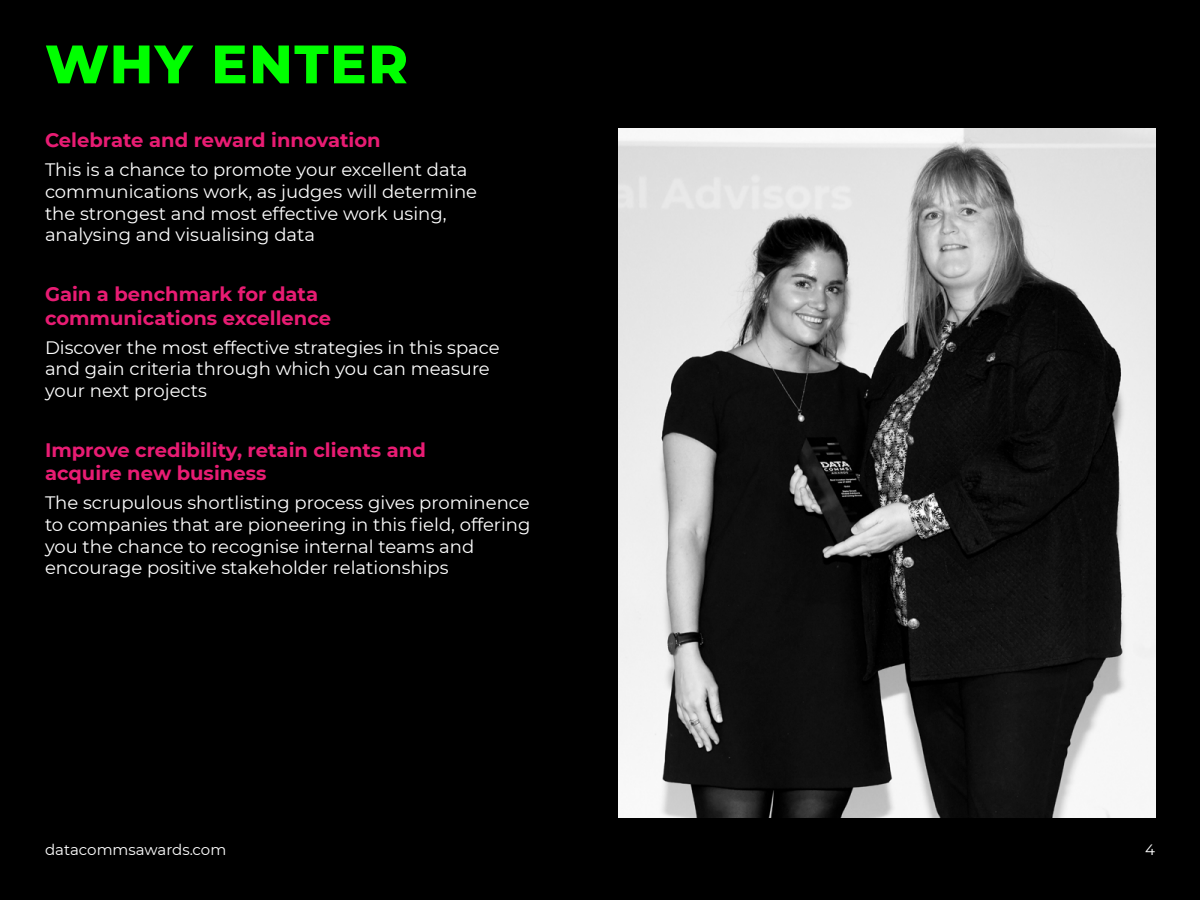
<style>
.page{position:relative;width:1200px;height:900px;background:#000}
.page>*{position:absolute;margin:0;border:0;box-sizing:border-box;transform-origin:0 0}
.t1{font:800 54px "Montserrat";letter-spacing:.03em;color:#0f0}
.t2{font:700 19.5px/23.4px "Montserrat";color:#e81c73}
.t3{font:18px/21.6px "Montserrat";color:#fff}
.t4{font:15px "Montserrat";color:#fff}
</style>
<div class="page">
<img style="left:619px;top:128px;width:536px;height:690px">
<h1 class="t1" style="left:45px;top:25px;width:365px">WHY ENTER</h1>
<p class="t2" style="left:45px;top:128px;width:337px">Celebrate and reward innovation</p>
<p class="t3" style="left:45px;top:158px;width:434px">This is a chance to promote your excellent data communications work, as judges will determine the strongest and most effective work using, analysing and visualising data</p>
<p class="t2" style="left:45px;top:282px;width:288px">Gain a benchmark for data communications excellence</p>
<p class="t3" style="left:45px;top:336px;width:456px">Discover the most effective strategies in this space and gain criteria through which you can measure your next projects</p>
<p class="t2" style="left:45px;top:437px;width:382px">Improve credibility, retain clients and acquire new business</p>
<p class="t3" style="left:45px;top:491px;width:487px">The scrupulous shortlisting process gives prominence to companies that are pioneering in this field, offering you the chance to recognise internal teams and encourage positive stakeholder relationships</p>
<p class="t4" style="left:45px;top:839px;width:183px">datacommsawards.com</p>
<p class="t4" style="left:1145px;top:839px;width:11px">4</p>
</div>
